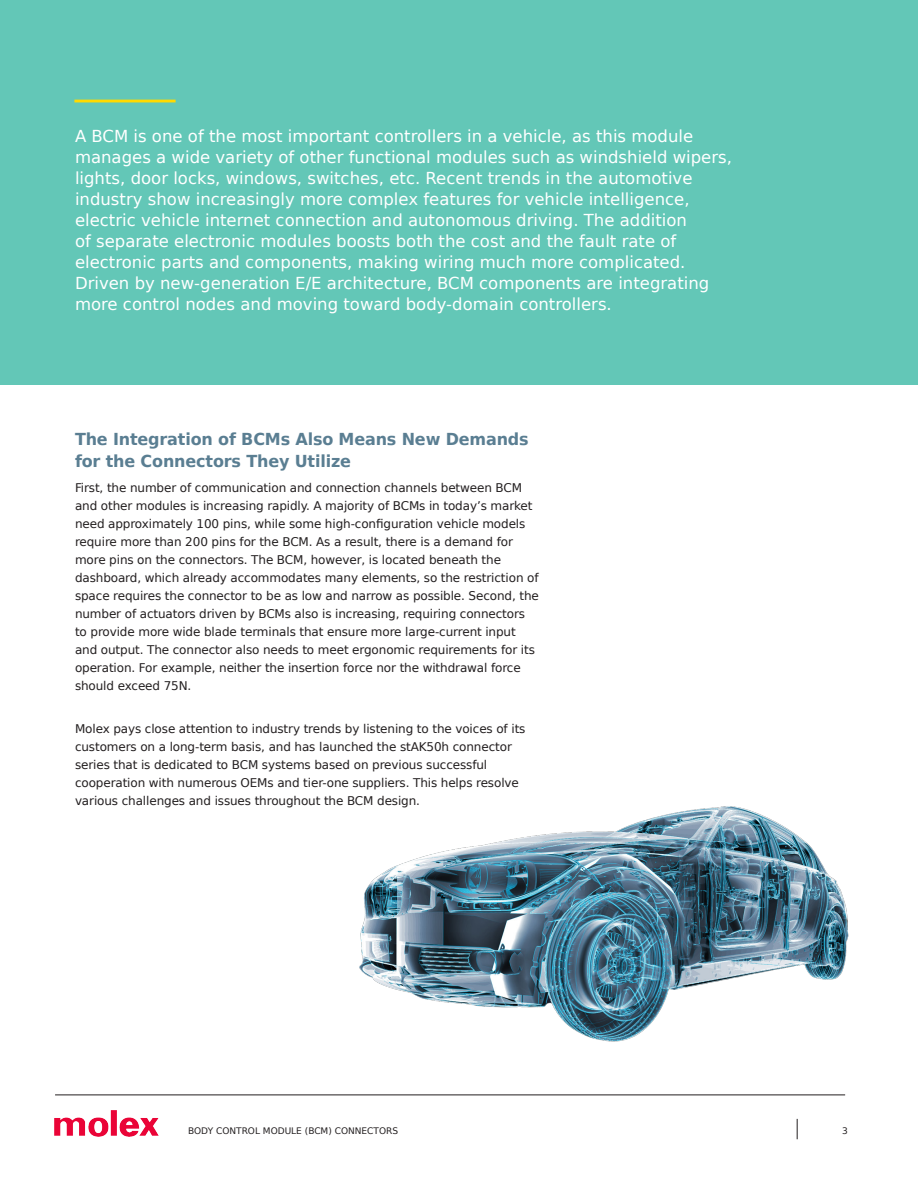
<style>
.page{position:relative;width:918px;height:1188px;background:#fff}
.page>*{position:absolute;margin:0;border:0;box-sizing:border-box;transform-origin:0 0}
.t1{font:16.5px/21px "Bitstream Vera Sans";color:#fff}
.t2{font:700 16.5px/22.5px "Bitstream Vera Sans";letter-spacing:-.01em;color:#5a7e92}
.t3{font:12px/18px "Bitstream Vera Sans";letter-spacing:-.01em;color:#231f20}
.t4{font:9px "Bitstream Vera Sans";color:#231f20}
</style>
<div class="page">
<img style="left:55px;top:1110px;width:103px;height:26px">
<svg style="left:797px;top:1119px;width:1px;height:20px"></svg>
<hr style="left:55px;top:1095px;width:790px;height:1px;background:#231f20">
<div style="left:0;top:0;width:918px;height:384px;background:#63c7b7"></div>
<hr style="left:74px;top:100px;width:102px;height:2px;background:#ffda00">
<img style="left:359px;top:806px;width:490px;height:236px">
<p class="t1" style="left:75px;top:126px;width:659px">A BCM is one of the most important controllers in a vehicle, as this module manages a wide variety of other functional modules such as windshield wipers, lights, door locks, windows, switches, etc. Recent trends in the automotive industry show increasingly more complex features for vehicle intelligence, electric vehicle internet connection and autonomous driving. The addition<br>of separate electronic modules boosts both the cost and the fault rate of electronic parts and components, making wiring much more complicated.<br>Driven by new-generation E/E architecture, BCM components are integrating more control nodes and moving toward body-domain controllers.</p>
<p class="t2" style="left:75px;top:428px;width:455px">The Integration of BCMs Also Means New Demands for the Connectors They Utilize</p>
<p class="t3" style="left:75px;top:479px;width:465px">First, the number of communication and connection channels between BCM and other modules is increasing rapidly. A majority of BCMs in today’s market need approximately 100 pins, while some high-configuration vehicle models require more than 200 pins for the BCM. As a result, there is a demand for more pins on the connectors. The BCM, however, is located beneath the dashboard, which already accommodates many elements, so the restriction of space requires the connector to be as low and narrow as possible. Second, the number of actuators driven by BCMs also is increasing, requiring connectors to provide more wide blade terminals that ensure more large-current input and output. The connector also needs to meet ergonomic requirements for its operation. For example, neither the insertion force nor the withdrawal force should exceed 75N.</p>
<p class="t3" style="left:75px;top:719px;width:452px">Molex pays close attention to industry trends by listening to the voices of its customers on a long-term basis, and has launched the stAK50h connector series that is dedicated to BCM systems based on previous successful cooperation with numerous OEMs and tier-one suppliers. This helps resolve various challenges and issues throughout the BCM design.</p>
<p class="t4" style="left:188px;top:1125px;width:211px">BODY CONTROL MODULE (BCM) CONNECTORS</p>
<p class="t4" style="left:842px;top:1126px;width:7px">3</p>
</div>
